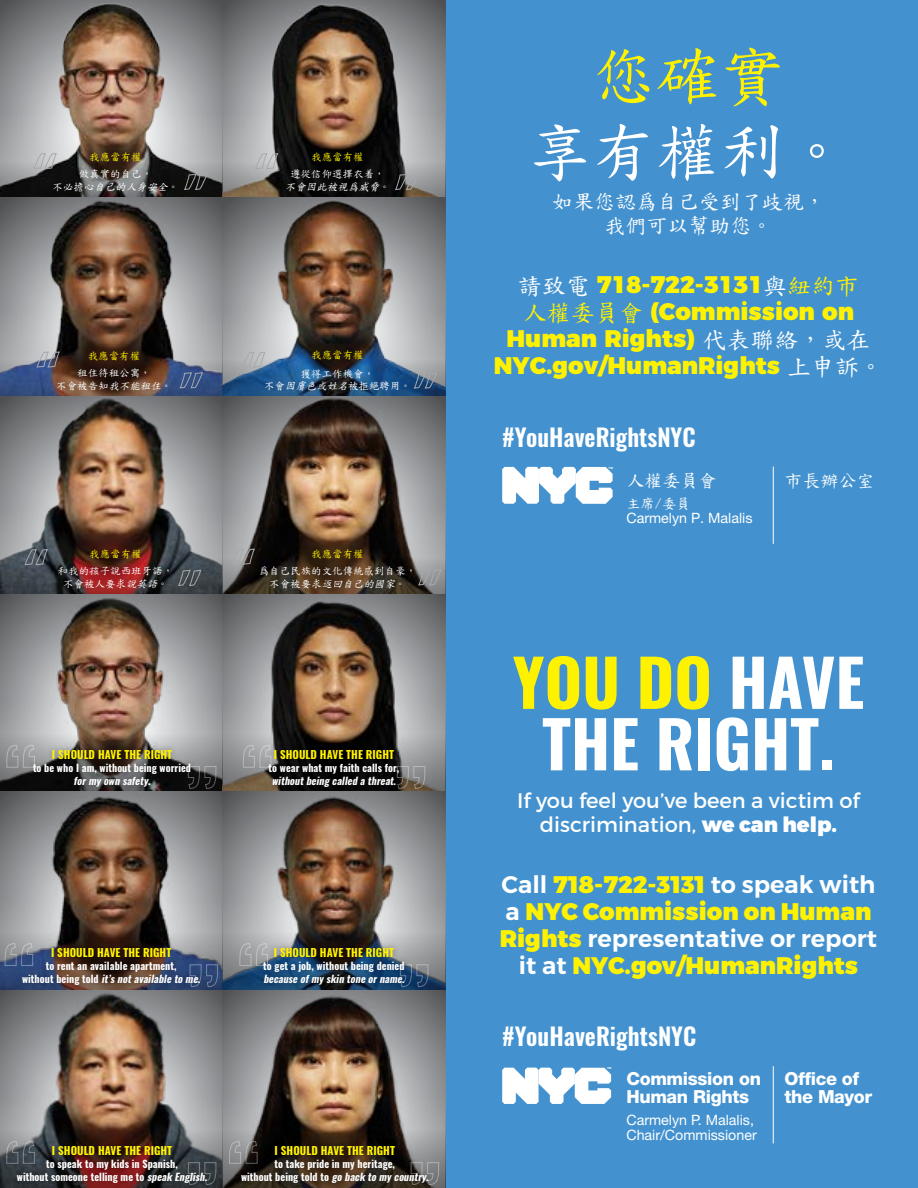
<style>
.page{position:relative;width:918px;height:1188px;background:#fff}
.page>*{position:absolute;margin:0;border:0;box-sizing:border-box;transform-origin:0 0}
.t1{font:700 64.5px/61.5px "Oswald";color:#fff;text-align:center}
.t2{font:64.5px "DF Kai Shu SB Estd BF";color:#fff}
.t3{font:64.5px "DF Kai Shu SB Estd BF";color:#fff200}
.t4{font:900 24px/27px "Montserrat";color:#fff200;text-align:center}
.t5{font:600 24px "Oswald";color:#fff}
.t6{font:21px/24px "Montserrat";color:#fff;text-align:center}
.t7{font:21px/24px "DF Kai Shu SB Estd BF";color:#fff;text-align:center}
.t8{font:800 18px/18px "Helvetica Neue";letter-spacing:-.02em;color:#fff}
.t9{font:18px "DF Kai Shu SB Estd BF";color:#fff}
.t10{font:14.25px/15px "Helvetica Neue";color:#fff}
.t11{font:14.25px "DF Kai Shu SB Estd BF";color:#fff}
.t12{font:700 11.1px "Oswald";letter-spacing:.005em;color:#fff200}
.t13{font:10.5px/12.6px "DF Kai Shu SB Estd BF";color:#fff;text-align:center}
.t14{font:10.5px "DF Kai Shu SB Estd BF";color:#fff200}
.t15{font:700 10.2px/12.8px "Oswald";letter-spacing:.005em;color:#fff;text-align:center}
.t16{font:italic 700 10.2px "Oswald";color:#fff}
.t17{font:700 2.85px "Helvetica Neue LT Std";color:#fff}
.t18{font:700 2.85px "Helvetica Neue";color:#fff}
.s1{font-style:italic}
.s2{font-family:"DF Kai Shu SB Estd BF";font-weight:400;color:#fff}
.s3{font-family:"DF Kai Shu SB Estd BF";font-weight:400}
.s4{color:#fff200}
.s5{font-weight:900}
.s6{font-weight:600;color:#fff}
</style>
<div class="page">
<div style="left:446px;top:0;width:472px;height:594px;background:#4392cf"></div>
<hr style="left:773px;top:467px;width:1px;height:77px;background:#fff">
<svg style="left:502px;top:467px;width:111px;height:37px"></svg>
<img style="left:0;top:0;width:223px;height:144px">
<svg style="left:223px;top:0;width:223px;height:144px;background:#796f66"></svg>
<svg style="left:0;top:198px;width:223px;height:144px;background:#7c7069"></svg>
<svg style="left:223px;top:198px;width:223px;height:144px;background:#847972"></svg>
<img style="left:0;top:396px;width:223px;height:144px">
<svg style="left:223px;top:396px;width:223px;height:144px;background:#776c62"></svg>
<svg style="left:0;top:144px;width:446px;height:54px;background:#565453"></svg>
<img style="left:0;top:342px;width:446px;height:54px">
<svg style="left:0;top:540px;width:446px;height:54px;background:#4d3e3a"></svg>
<div style="left:446px;top:594px;width:472px;height:594px;background:#4392cf"></div>
<hr style="left:773px;top:1066px;width:1px;height:77px;background:#fff">
<svg style="left:502px;top:1068px;width:109px;height:36px"></svg>
<svg style="left:0;top:594px;width:223px;height:117px;background:#8e817a"></svg>
<svg style="left:223px;top:594px;width:223px;height:117px;background:#796f67"></svg>
<svg style="left:0;top:711px;width:446px;height:81px;background:#655f5c"></svg>
<svg style="left:0;top:792px;width:223px;height:118px;background:#7e726b"></svg>
<svg style="left:223px;top:792px;width:223px;height:118px;background:#82766e"></svg>
<img style="left:0;top:910px;width:446px;height:80px">
<svg style="left:0;top:990px;width:223px;height:118px;background:#8e8178"></svg>
<svg style="left:223px;top:990px;width:223px;height:118px;background:#7a7169"></svg>
<svg style="left:0;top:1108px;width:446px;height:80px;background:#524540"></svg>
<p class="t14" style="left:89px;top:152px;width:54px">我應當有權</p>
<p class="t13" style="left:53px;top:168px;width:127px">做真實的自己，<br>不必擔心<span class="s1">自己的人身安全</span>。</p>
<p class="t14" style="left:311px;top:151px;width:54px">我應當有權</p>
<p class="t13" style="left:285px;top:168px;width:106px">遵從信仰選擇衣着，<span class="s1">不會因此被視爲威脅</span>。</p>
<p class="t14" style="left:88px;top:351px;width:54px">我應當有權</p>
<p class="t14" style="left:311px;top:350px;width:54px">我應當有權</p>
<p class="t13" style="left:56px;top:367px;width:117px">租住待租公寓，<br>不會被告知<span class="s1">我不能租住</span>。</p>
<p class="t13" style="left:264px;top:367px;width:148px">獲得工作機會，<br>不會<span class="s1">因膚色或姓名</span>被拒絕聘用。</p>
<p class="t14" style="left:89px;top:549px;width:54px">我應當有權</p>
<p class="t14" style="left:311px;top:549px;width:54px">我應當有權</p>
<p class="t13" style="left:58px;top:565px;width:117px">和我的孩子說西班牙語，不會被人要求<span class="s1">說英語</span>。</p>
<p class="t13" style="left:259px;top:565px;width:159px">爲自己民族的文化傳統感到自豪，不會被要求<span class="s1">返回自己的國家</span>。</p>
<p class="t12" style="left:52px;top:747px;width:122px">I SHOULD HAVE THE RIGHT</p>
<p class="t15" style="left:33px;top:762px;width:160px">to be who I am, without being worried</p>
<p class="t16" style="left:74px;top:773px;width:81px">formyown safety.</p>
<p class="t12" style="left:274px;top:747px;width:122px">I SHOULD HAVE THE RIGHT</p>
<p class="t15" style="left:269px;top:762px;width:132px">to wear what my faith calls for, <span class="s1">withoutbeing called a threat</span>.</p>
<p class="t12" style="left:51px;top:945px;width:122px">I SHOULD HAVE THE RIGHT</p>
<p class="t15" style="left:22px;top:960px;width:180px">to rent an available apartment,<br>w i t h o u t b e i n g t o l d <span class="s1">it’snotavailable to me</span>.</p>
<p class="t12" style="left:274px;top:945px;width:122px">I SHOULD HAVE THE RIGHT</p>
<p class="t15" style="left:263px;top:960px;width:143px;text-align:left">to get a job, without being denied <span class="s1">because ofmyskin tone orname</span>.</p>
<p class="t12" style="left:52px;top:1143px;width:122px">I SHOULD HAVE THE RIGHT</p>
<p class="t15" style="left:17px;top:1158px;width:192px">to speak to my kids in Spanish,<br>without someone telling me to <span class="s1">speak English</span>.</p>
<p class="t12" style="left:275px;top:1143px;width:122px">I SHOULD HAVE THE RIGHT</p>
<p class="t15" style="left:241px;top:1158px;width:189px">to take pride in my heritage,<br>without being told to <span class="s1">go back to mycountry</span>.</p>
<h1 class="t3" style="left:592px;top:44px;width:195px">您確實</h1>
<h1 class="t2" style="left:527px;top:119px;width:324px">享有權利。</h1>
<h3 class="t7" style="left:552px;top:190px;width:274px">如果您認爲自己受到了歧視，我們可以幫助您。</h3>
<h2 class="t4" style="left:494px;top:269px;width:391px"><span class="s2">請致電</span> 718-722-3131<span class="s2">與</span><span class="s3">紐約市<br>人權委員會</span> (Commission on<br>Human Rights) <span class="s2">代表聯絡，或在<br></span>NYC.gov/HumanRights <span class="s2">上申訴。</span></h2>
<h2 class="t5" style="left:502px;top:420px;width:195px">#YouHaveRightsNYC</h2>
<p class="t17" style="left:609px;top:466px;width:6px">TM</p>
<h3 class="t9" style="left:626px;top:472px;width:91px">人權委員會</h3>
<h3 class="t11" style="left:626px;top:497px;width:66px">主席/委員</h3>
<h3 class="t10" style="left:626px;top:510px;width:128px">Carmelyn P. Malalis</h3>
<h3 class="t9" style="left:784px;top:472px;width:91px">市長辦公室</h3>
<h1 class="t1" style="left:513px;top:654px;width:353px"><span class="s4">YOU DO</span> HAVE<br>THE RIGHT.</h1>
<h3 class="t6" style="left:517px;top:788px;width:344px">If you feel you’ve been a victim of discrimination, <span class="s5">we can help.</span></h3>
<h2 class="t4" style="left:500px;top:871px;width:379px"><span class="s6">Call</span> 718-722-3131 <span class="s6">to speak with a</span> NYC Commission on Human<br>Rights <span class="s6">representative or report it at</span> NYC.gov/HumanRights</h2>
<h2 class="t5" style="left:502px;top:1020px;width:196px">#YouHaveRightsNYC</h2>
<p class="t18" style="left:607px;top:1066px;width:6px">TM</p>
<h3 class="t8" style="left:626px;top:1070px;width:136px">Commission on<br>Human Rights</h3>
<h3 class="t10" style="left:626px;top:1112px;width:132px">Carmelyn P. Malalis,<br>Chair/Commissioner</h3>
<h3 class="t8" style="left:784px;top:1070px;width:89px">Office of the Mayor</h3>
</div>
